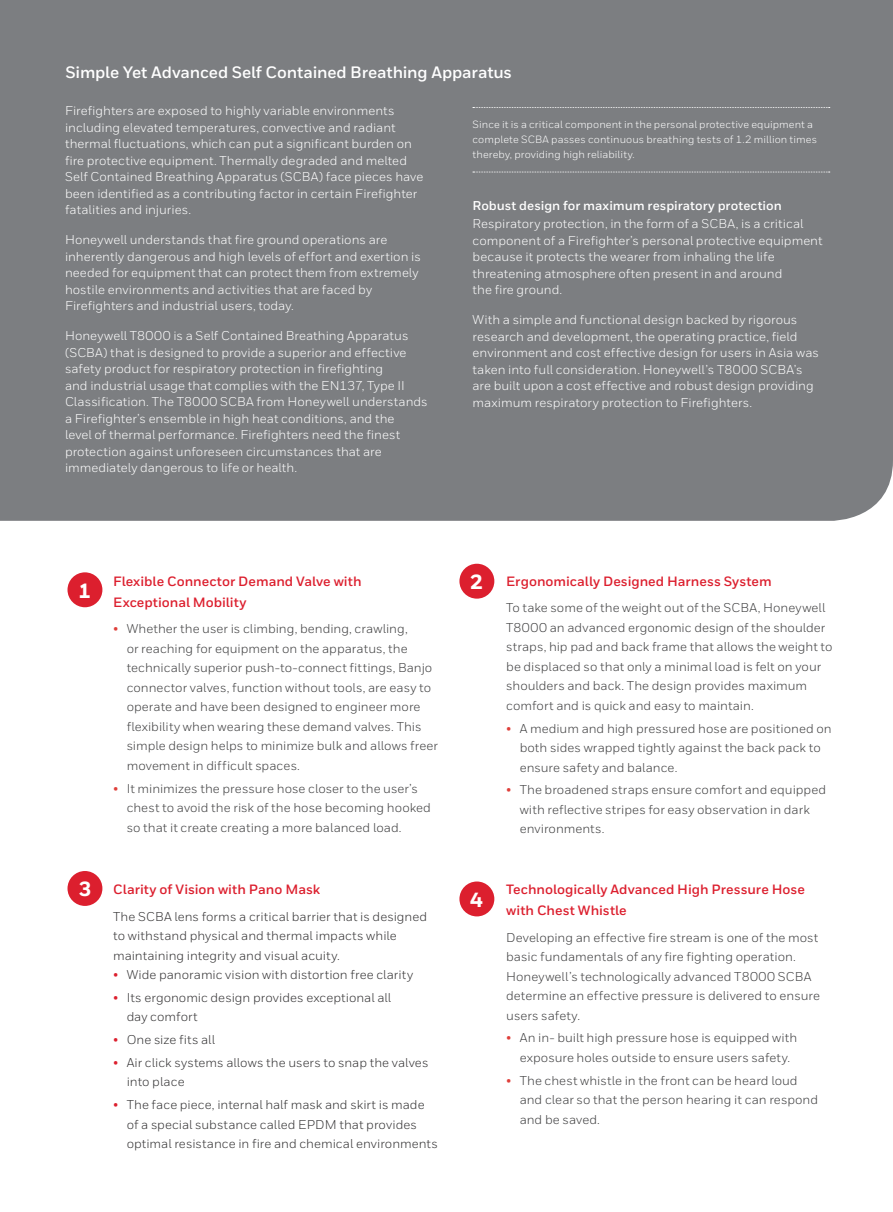
<style>
.page{position:relative;width:893px;height:1212px;background:#fff}
.page>*{position:absolute;margin:0;border:0;box-sizing:border-box;transform-origin:0 0}
.t1{font:800 20.55px "Honeywell Sans";color:#fff}
.t2{font:700 16.5px "Honeywell Sans";letter-spacing:-.01em;color:#fff}
.t3{font:700 13.5px/21px "Honeywell Sans";color:#dc1f2e}
.t4{font:12.75px/16.5px "Honeywell Sans";color:#fff}
.t5{font:12.75px/19.5px "Honeywell Sans";color:#3e3e3f}
.t6{font:12.75px/19.5px "Honeywell Sans";color:#333233}
.t7{font:700 12.75px "Honeywell Sans";color:#fff}
.t8{font:10.5px/15px "Honeywell Sans";letter-spacing:.01em;color:#fff}
.s1{color:#df3f3a}
.s2{color:#dc1f2e}
</style>
<div class="page">
<div style="left:0;top:0;width:893px;height:521px;background:#7c7e81"></div>
<svg style="left:473px;top:107px;width:357px;height:1px"></svg>
<svg style="left:473px;top:172px;width:357px;height:1px"></svg>
<div style="left:68px;top:572px;width:34px;height:35px;background:#dc1f2e;border-radius:50%"></div>
<div style="left:459px;top:564px;width:35px;height:35px;background:#dc1f2e;border-radius:50%"></div>
<div style="left:459px;top:881px;width:35px;height:35px;background:#dc1f2e;border-radius:50%"></div>
<div style="left:68px;top:871px;width:34px;height:35px;background:#dc1f2e;border-radius:50%"></div>
<p class="t2" style="left:65px;top:62px;width:448px">Simple Yet Advanced Self Contained Breathing Apparatus</p>
<p class="t4" style="left:65px;top:103px;width:360px">Firefighters are exposed to highly variable environments including elevated temperatures, convective and radiant thermal fluctuations, which can put a significant burden on fire protective equipment. Thermally degraded and melted Self Contained Breathing Apparatus (SCBA) face pieces have been identified as a contributing factor in certain Firefighter fatalities and injuries.</p>
<p class="t4" style="left:65px;top:232px;width:357px">Honeywell understands that fire ground operations are inherently dangerous and high levels of effort and exertion is needed for equipment that can protect them from extremely hostile environments and activities that are faced by Firefighters and industrial users, today.</p>
<p class="t4" style="left:65px;top:328px;width:364px">Honeywell T8000 is a Self Contained Breathing Apparatus (SCBA) that is designed to provide a superior and effective safety product for respiratory protection in firefighting<br>and industrial usage that complies with the EN137, Type II Classification. The T8000 SCBA from Honeywell understands a Firefighter’s ensemble in high heat conditions, and the<br>level of thermal performance. Firefighters need the finest protection against unforeseen circumstances that are immediately dangerous to life or health.</p>
<p class="t8" style="left:472px;top:117px;width:346px">Since it is a critical component in the personal protective equipment a complete SCBA passes continuous breathing tests of 1.2 million times thereby, providing high reliability.</p>
<p class="t7" style="left:472px;top:198px;width:311px">Robust design for maximum respiratory protection</p>
<p class="t4" style="left:472px;top:215px;width:352px">Respiratory protection, in the form of a SCBA, is a critical component of a Firefighter’s personal protective equipment because it protects the wearer from inhaling the life threatening atmosphere often present in and around<br>the fire ground.</p>
<p class="t4" style="left:472px;top:311px;width:348px">With a simple and functional design backed by rigorous research and development, the operating practice, field environment and cost effective design for users in Asia was taken into full consideration. Honeywell’s T8000 SCBA’s are built upon a cost effective and robust design providing maximum respiratory protection to Firefighters.</p>
<h1 class="t1" style="left:78px;top:578px;width:14px">1</h1>
<h1 class="t1" style="left:78px;top:877px;width:14px">3</h1>
<p class="t3" style="left:113px;top:571px;width:250px">Flexible Connector Demand Valve with<br>Exceptional Mobility</p>
<p class="t5" style="left:127px;top:619px;width:313px;text-indent:-14px"><span class="s1">•</span> Whether the user is climbing, bending, crawling,<br>or reaching for equipment on the apparatus, the technically superior push-to-connect fittings, Banjo connector valves, function without tools, are easy to operate and have been designed to engineer more flexibility when wearing these demand valves. This simple design helps to minimize bulk and allows freer movement in difficult spaces.</p>
<p class="t5" style="left:127px;top:778px;width:306px;text-indent:-14px"><span class="s1">•</span> It minimizes the pressure hose closer to the user’s chest to avoid the risk of the hose becoming hooked so that it create creating a more balanced load.</p>
<p class="t3" style="left:113px;top:879px;width:209px">Clarity of Vision with Pano Mask</p>
<p class="t6" style="left:113px;top:906px;width:316px">The SCBA lens forms a critical barrier that is designed to withstand physical and thermal impacts while maintaining integrity and visual acuity.</p>
<p class="t6" style="left:113px;top:965px;width:302px"><span class="s2">•</span> Wide panoramic vision with distortion free clarity</p>
<p class="t6" style="left:127px;top:988px;width:266px;text-indent:-14px"><span class="s2">•</span> Its ergonomic design provides exceptional all day comfort</p>
<p class="t6" style="left:113px;top:1030px;width:103px"><span class="s2">•</span> One size fits all</p>
<p class="t6" style="left:127px;top:1053px;width:303px;text-indent:-14px"><span class="s2">•</span> Air click systems allows the users to snap the valves into place</p>
<p class="t6" style="left:127px;top:1095px;width:313px;text-indent:-14px"><span class="s2">•</span> The face piece, internal half mask and skirt is made of a special substance called EPDM that provides optimal resistance in fire and chemical environments</p>
<h1 class="t1" style="left:470px;top:569px;width:14px">2</h1>
<h1 class="t1" style="left:470px;top:887px;width:14px">4</h1>
<p class="t3" style="left:506px;top:571px;width:267px">Ergonomically Designed Harness System</p>
<p class="t5" style="left:506px;top:598px;width:328px">To take some of the weight out of the SCBA, Honeywell T8000 an advanced ergonomic design of the shoulder straps, hip pad and back frame that allows the weight to be displaced so that only a minimal load is felt on your shoulders and back. The design provides maximum comfort and is quick and easy to maintain.</p>
<p class="t5" style="left:520px;top:718px;width:314px;text-indent:-14px"><span class="s1">•</span> A medium and high pressured hose are positioned on both sides wrapped tightly against the back pack to ensure safety and balance.</p>
<p class="t5" style="left:520px;top:780px;width:308px;text-indent:-14px"><span class="s1">•</span> The broadened straps ensure comfort and equipped with reflective stripes for easy observation in dark environments.</p>
<p class="t3" style="left:506px;top:879px;width:300px">Technologically Advanced High Pressure Hose with Chest Whistle</p>
<p class="t5" style="left:506px;top:927px;width:315px">Developing an effective fire stream is one of the most basic fundamentals of any fire fighting operation.<br>Honeywell’s technologically advanced T8000 SCBA determine an effective pressure is delivered to ensure users safety.</p>
<p class="t5" style="left:506px;top:1028px;width:293px;text-align:center"><span class="s1">•</span> An in- built high pressure hose is equipped with exposure holes outside to ensure users safety.</p>
<p class="t5" style="left:520px;top:1070px;width:300px;text-indent:-14px"><span class="s1">•</span> The chest whistle in the front can be heard loud and clear so that the person hearing it can respond and be saved.</p>
</div>
